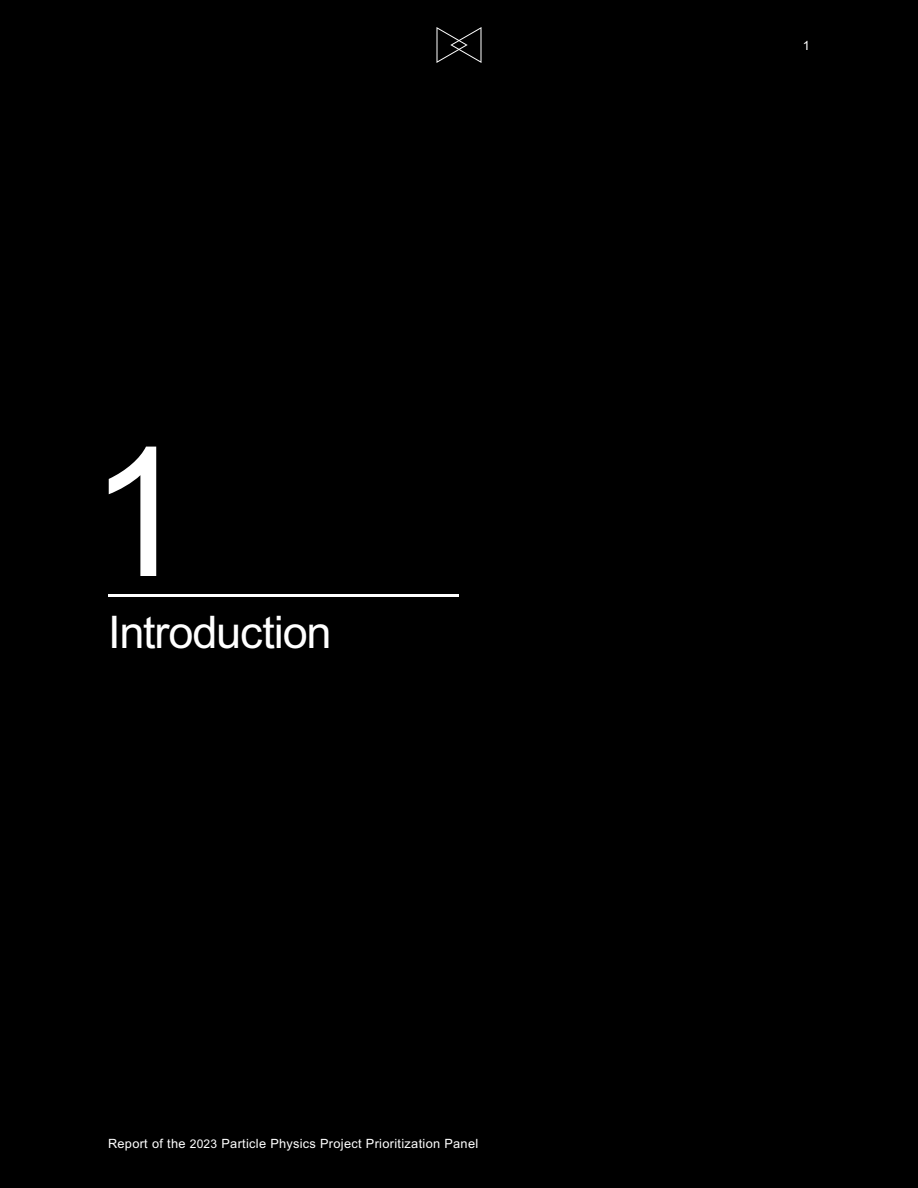
<style>
.page{position:relative;width:918px;height:1188px;background:#000}
.page>*{position:absolute;margin:0;border:0;box-sizing:border-box;transform-origin:0 0}
.t1{font:180px "Arial MT Std";color:#fff}
.t2{font:45px "Arial MT Std";letter-spacing:-.025em;color:#fff}
.t3{font:12.75px "Arial MT Std";letter-spacing:.025em;color:#fff}
.s1{font-size:12px}
</style>
<div class="page">
<svg style="left:436px;top:27px;width:46px;height:36px"></svg>
<hr style="left:108px;top:594px;width:351px;height:3px;background:#fff">
<h1 class="t1" style="left:89px;top:410px;width:102px">1</h1>
<h2 class="t2" style="left:108px;top:607px;width:225px">Introduction</h2>
<p class="t3" style="left:108px;top:1136px;width:372px">Report of the <span class="s1">2023</span> Particle Physics Project Prioritization Panel</p>
<p class="t3" style="left:803px;top:38px;width:9px">1</p>
</div>
